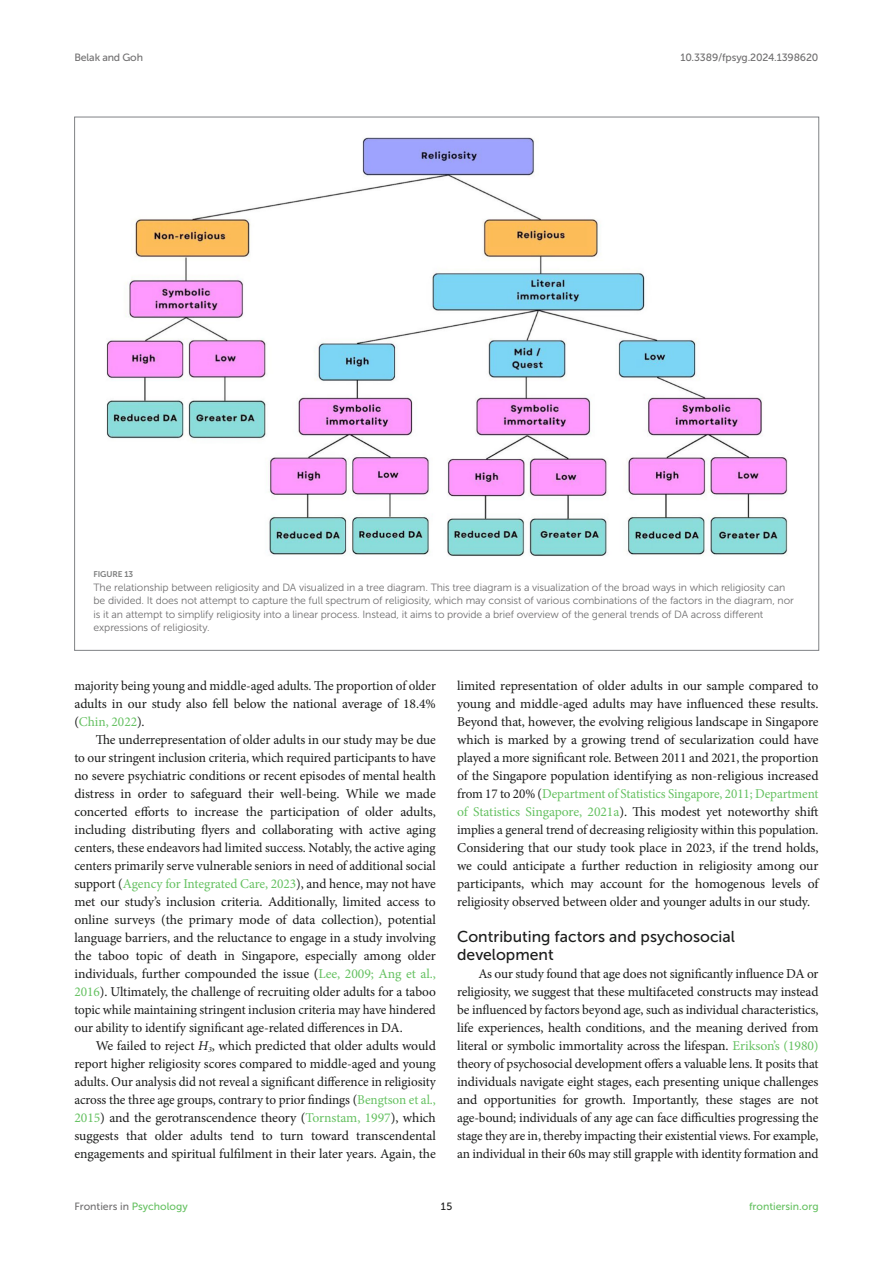
<style>
.page{position:relative;width:893px;height:1263px;background:#fff}
.page>*{position:absolute;margin:0;border:0;box-sizing:border-box;transform-origin:0 0}
.HEAD_3{font:15.75px/18px "Museo Sans 500";color:#1b1c1b}
.TEXT{font:13.5px/18px "Minion Pro";letter-spacing:-.005em;color:#1b1c1b;text-align:justify}
.TEXT_FLUSH{font:13.5px/18px "Minion Pro";letter-spacing:-.01em;color:#1b1c1b;text-align:justify}
.FIG_LEG{font:10.5px/13.5px "Museo Sans 300";letter-spacing:-.01em;color:#706f70}
.t1{font:10.5px "Museo Sans 500";letter-spacing:-.015em;color:#706f70}
.t2{font:10.5px "Museo Sans 500";color:#65c161}
.t3{font:10.5px "Museo Sans 500";color:#1b1c1b}
.FIG_HD{font:8.25px "Museo Sans 700";letter-spacing:-.01em;color:#7e7f7f}
.s1{color:#65c161}
.s2{font-style:italic}
</style>
<div class="page">
<img style="left:106px;top:137px;width:682px;height:419px">
<p class="t1" style="left:74px;top:51px;width:70px">Belak and Goh</p>
<p class="t1" style="left:680px;top:51px;width:140px">10.3389/fpsyg.2024.1398620</p>
<p class="FIG_HD" style="left:94px;top:570px;width:41px">FIGURE 13</p>
<p class="FIG_LEG" style="left:94px;top:581px;width:702px">The relationship between religiosity and DA visualized in a tree diagram. This tree diagram is a visualization of the broad ways in which religiosity can be divided. It does not attempt to capture the full spectrum of religiosity, which may consist of various combinations of the factors in the diagram, nor is it an attempt to simplify religiosity into a linear process. Instead, it aims to provide a brief overview of the general trends of DA across different expressions of religiosity.</p>
<p class="TEXT_FLUSH" style="left:74px;top:677px;width:363px">majority being young and middle-aged adults. The proportion of older adults in our study also fell below the national average of 18.4% (<span class="s1">Chin, 2022</span>).</p>
<p class="TEXT" style="left:74px;top:731px;width:363px;text-indent:21px">The underrepresentation of older adults in our study may be due to our stringent inclusion criteria, which required participants to have no severe psychiatric conditions or recent episodes of mental health distress in order to safeguard their well-being. While we made concerted efforts to increase the participation of older adults, including distributing flyers and collaborating with active aging centers, these endeavors had limited success. Notably, the active aging centers primarily serve vulnerable seniors in need of additional social support (<span class="s1">Agency for Integrated Care, 2023</span>), and hence, may not have met our study’s inclusion criteria. Additionally, limited access to online surveys (the primary mode of data collection), potential language barriers, and the reluctance to engage in a study involving the taboo topic of death in Singapore, especially among older individuals, further compounded the issue (<span class="s1">Lee, 2009; Ang et al., 2016</span>). Ultimately, the challenge of recruiting older adults for a taboo topic while maintaining stringent inclusion criteria may have hindered our ability to identify significant age-related differences in DA.</p>
<p class="TEXT" style="left:74px;top:1037px;width:363px;text-indent:21px">We failed to reject <span class="s2">H</span><sub>3</sub>, which predicted that older adults would report higher religiosity scores compared to middle-aged and young adults. Our analysis did not reveal a significant difference in religiosity across the three age groups, contrary to prior findings (<span class="s1">Bengtson et al., 2015</span>) and the gerotranscendence theory (<span class="s1">Tornstam, 1997</span>), which suggests that older adults tend to turn toward transcendental engagements and spiritual fulfilment in their later years. Again, the</p>
<p class="TEXT" style="left:457px;top:677px;width:363px">limited representation of older adults in our sample compared to young and middle-aged adults may have influenced these results.<br>Beyond that, however, the evolving religious landscape in Singapore which is marked by a growing trend of secularization could have played a more significant role. Between 2011 and 2021, the proportion of the Singapore population identifying as non-religious increased from 17 to 20% (<span class="s1">Department of Statistics Singapore, 2011; Department of Statistics Singapore, 2021a</span>). This modest yet noteworthy shift implies a general trend of decreasing religiosity within this population.<br>Considering that our study took place in 2023, if the trend holds, we could anticipate a further reduction in religiosity among our participants, which may account for the homogenous levels of religiosity observed between older and younger adults in our study.</p>
<p class="HEAD_3" style="left:457px;top:928px;width:279px">Contributing factors and psychosocial development</p>
<p class="TEXT_FLUSH" style="left:457px;top:965px;width:363px;text-indent:21px">As our study found that age does not significantly influence DA or religiosity, we suggest that these multifaceted constructs may instead be influenced by factors beyond age, such as individual characteristics, life experiences, health conditions, and the meaning derived from literal or symbolic immortality across the lifespan. <span class="s1">Erikson’s (1980) </span>theory of psychosocial development offers a valuable lens. It posits that individuals navigate eight stages, each presenting unique challenges and opportunities for growth. Importantly, these stages are not age-bound; individuals of any age can face difficulties progressing the stage they are in, thereby impacting their existential views. For example, an individual in their 60s may still grapple with identity formation and</p>
<p class="t1" style="left:74px;top:1200px;width:115px">Frontiers in <span class="s1">Psychology</span></p>
<p class="t3" style="left:441px;top:1200px;width:13px">15</p>
<p class="t2" style="left:749px;top:1200px;width:71px">frontiersin.org</p>
</div>
